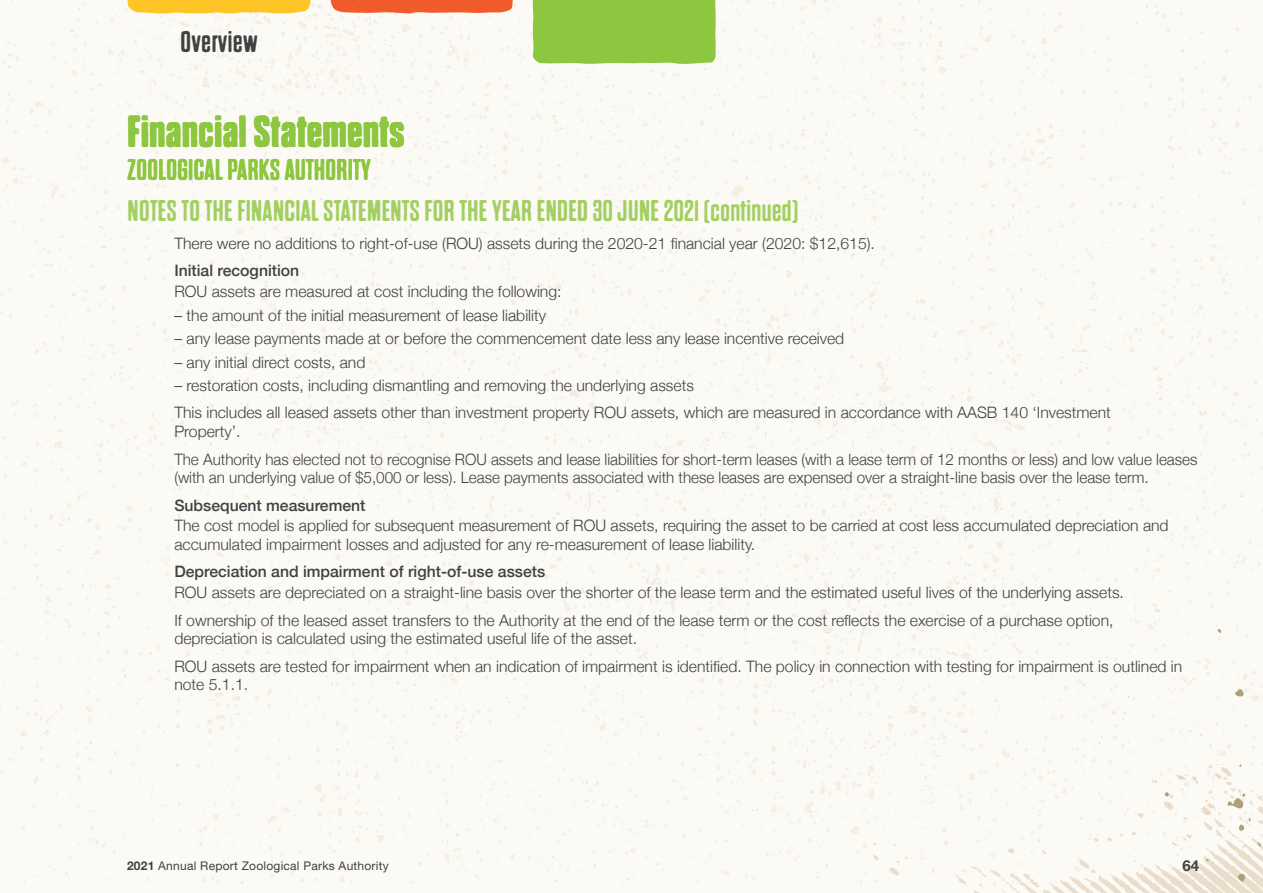
<style>
.page{position:relative;width:1263px;height:893px;background:#fff}
.page>*{position:absolute;margin:0;border:0;box-sizing:border-box;transform-origin:0 0}
.t1{font:700 45px "Dharma Gothic P";letter-spacing:.01em;color:#8dc63f}
.t2{font:30px "Dharma Gothic P";letter-spacing:.01em;color:#a3cf62}
.t3{font:30px "Dharma Gothic P";letter-spacing:.01em;color:#8dc63f}
.t4{font:30px "Dharma Gothic P";letter-spacing:.02em;color:#414042}
.t5{font:300 15.75px/27.3px "Helvetica Neue";color:#414042}
.t6{font:500 15.75px "Helvetica Neue";color:#414042}
.t7{font:700 15px "Helvetica Neue";color:#414042}
.t8{font:12px "Helvetica Neue LT Std";letter-spacing:.02em;color:#414042}
.s1{font-family:"Helvetica Neue";font-weight:700}
</style>
<div class="page">
<div style="left:0;top:0;width:1263px;height:884px;background:#fcfaf5"></div>
<svg style="left:872px;top:854px;width:7px;height:9px"></svg>
<svg style="left:889px;top:856px;width:19px;height:20px"></svg>
<svg style="left:873px;top:842px;width:3px;height:4px"></svg>
<svg style="left:955px;top:762px;width:308px;height:131px"></svg>
<svg style="left:1233px;top:687px;width:15px;height:12px"></svg>
<svg style="left:1217px;top:628px;width:5px;height:5px"></svg>
<svg style="left:330px;top:0;width:184px;height:14px;background:#f26f44"></svg>
<svg style="left:127px;top:0;width:183px;height:14px;background:#fec93a"></svg>
<div style="left:532px;top:0;width:186px;height:65px;background:#8dc63f"></div>
<h2 class="t4" style="left:181px;top:26px;width:78px">Overview</h2>
<h1 class="t1" style="left:128px;top:108px;width:279px">Financial Statements</h1>
<h2 class="t3" style="left:128px;top:154px;width:245px">ZOOLOGICAL PARKS AUTHORITY</h2>
<h2 class="t2" style="left:128px;top:195px;width:672px">NOTES TO THE FINANCIAL STATEMENTS FOR THE YEAR ENDED 30 JUNE 2021 (continued)</h2>
<p class="t5" style="left:174px;top:230px;width:702px">There were no additions to right-of-use (ROU) assets during the 2020-21 financial year (2020: $12,615).</p>
<p class="t6" style="left:174px;top:258px;width:126px">Initial recognition</p>
<p class="t5" style="left:174px;top:278px;width:389px">ROU assets are measured at cost including the following:</p>
<p class="t5" style="left:174px;top:301px;width:373px">– the amount of the initial measurement of lease liability</p>
<p class="t5" style="left:174px;top:325px;width:671px">– any lease payments made at or before the commencement date less any lease incentive received</p>
<p class="t5" style="left:174px;top:348px;width:193px">– any initial direct costs, and</p>
<p class="t5" style="left:174px;top:372px;width:938px">– restoration costs, including dismantling and removing the underlying assets<br>This includes all leased assets other than investment property ROU assets, which are measured in accordance with AASB 140 ‘Investment</p>
<p class="t5" style="left:174px;top:418px;width:1024px">Property’.<br>The Authority has elected not to recognise ROU assets and lease liabilities for short-term leases (with a lease term of 12 months or less) and low value leases</p>
<p class="t5" style="left:174px;top:464px;width:976px">(with an underlying value of $5,000 or less). Lease payments associated with these leases are expensed over a straight-line basis over the lease term.</p>
<p class="t6" style="left:174px;top:492px;width:193px">Subsequent measurement</p>
<p class="t5" style="left:174px;top:516px;width:996px;line-height:18.8px">The cost model is applied for subsequent measurement of ROU assets, requiring the asset to be carried at cost less accumulated depreciation and accumulated impairment losses and adjusted for any re-measurement of lease liability.</p>
<p class="t6" style="left:174px;top:559px;width:372px">Depreciation and impairment of right-of-use assets</p>
<p class="t5" style="left:174px;top:579px;width:951px">ROU assets are depreciated on a straight-line basis over the shorter of the lease term and the estimated useful lives of the underlying assets.<br>If ownership of the leased asset transfers to the Authority at the end of the lease term or the cost reflects the exercise of a purchase option,</p>
<p class="t5" style="left:174px;top:625px;width:1009px">depreciation is calculated using the estimated useful life of the asset.<br>ROU assets are tested for impairment when an indication of impairment is identified. The policy in connection with testing for impairment is outlined in</p>
<p class="t5" style="left:174px;top:671px;width:75px">note 5.1.1.</p>
<p class="t8" style="left:127px;top:859px;width:263px"><span class="s1">2021</span> Annual Report Zoological Parks Authority</p>
<p class="t7" style="left:1182px;top:856px;width:18px">64</p>
</div>
